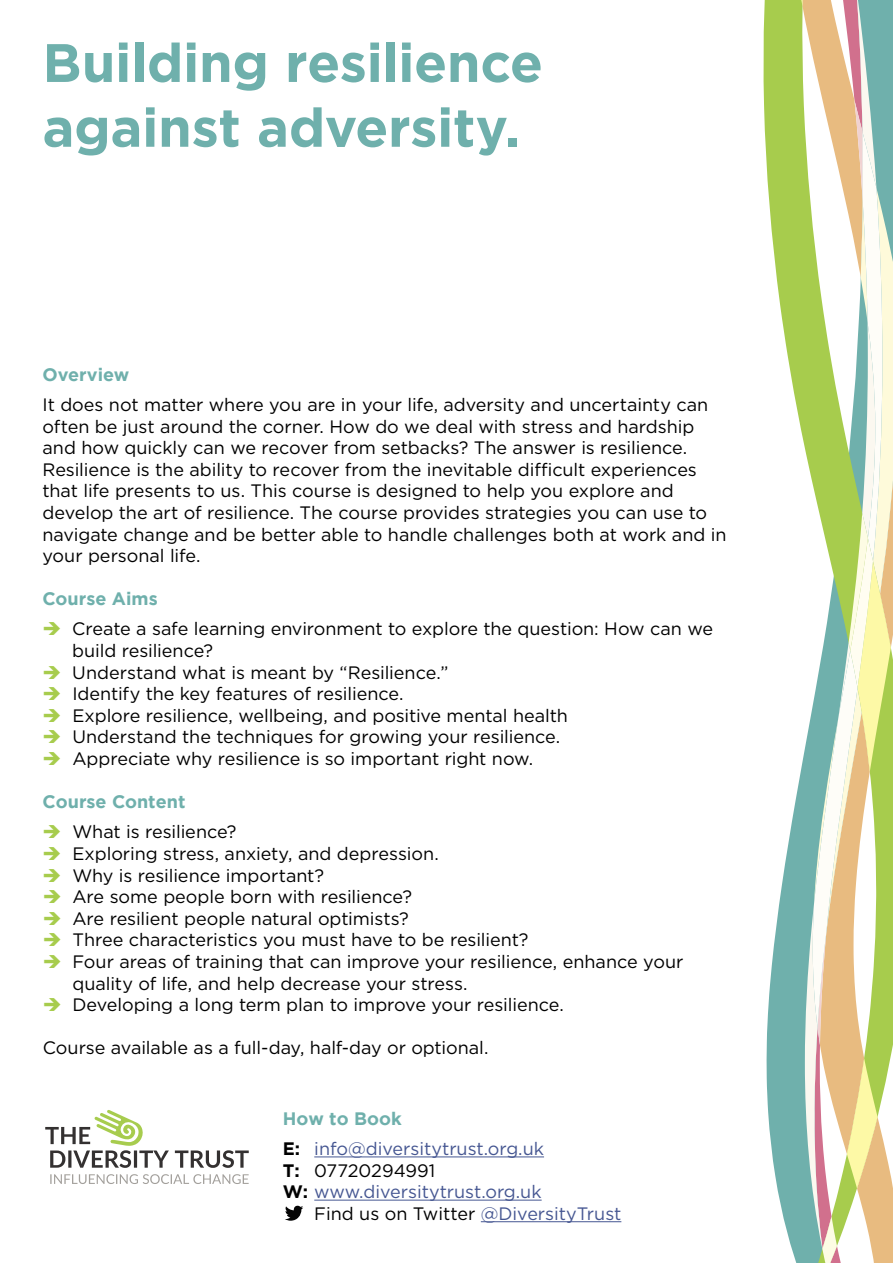
<style>
.page{position:relative;width:893px;height:1263px;background:#fff}
.page>*{position:absolute;margin:0;border:0;box-sizing:border-box;transform-origin:0 0}
.t1{font:700 54px/64.8px "Gotham";letter-spacing:-.005em;color:#6fb0ac}
.t2{font:18px/21.6px "Gotham";letter-spacing:-.005em;color:#000}
.t3{font:18px/30.2px "Gotham";color:#465792}
.t4{font:700 18px "Gotham";color:#6fb0ac}
.s1{color:#a7cc4d}
.s2{font-weight:700;color:#6fb0ac}
.s3{font-weight:700;color:#000}
.s4{font-weight:700}
.s5{color:#465792}
</style>
<div class="page">
<hr style="left:314px;top:1156px;width:230px;height:1px;background:#465792">
<hr style="left:314px;top:1200px;width:228px;height:1px;background:#465792">
<hr style="left:481px;top:1221px;width:140px;height:1px;background:#465792">
<img style="left:151px;top:1174px;width:90px;height:10px">
<img style="left:45px;top:1127px;width:45px;height:17px">
<img style="left:119px;top:1150px;width:130px;height:18px">
<svg style="left:95px;top:1110px;width:48px;height:36px"></svg>
<svg style="left:763px;top:0;width:22px;height:1223px"></svg>
<svg style="left:785px;top:932px;width:108px;height:331px"></svg>
<svg style="left:891px;top:0;width:2px;height:932px;background:#b8cd95"></svg>
<svg style="left:784px;top:0;width:107px;height:1188px"></svg>
<svg style="left:873px;top:0;width:9px;height:561px"></svg>
<svg style="left:805px;top:688px;width:52px;height:561px"></svg>
<svg style="left:798px;top:0;width:75px;height:688px"></svg>
<svg style="left:285px;top:1205px;width:18px;height:16px"></svg>
<h1 class="t1" style="left:43px;top:29px;width:502px">Building resilience against adversity.</h1>
<p class="t4" style="left:43px;top:364px;width:88px">Overview</p>
<p class="t2" style="left:43px;top:393px;width:685px">It does not matter where you are in your life, adversity and uncertainty can often be just around the corner. How do we deal with stress and hardship and how quickly can we recover from setbacks? The answer is resilience.<br>Resilience is the ability to recover from the inevitable difficult experiences that life presents to us. This course is designed to help you explore and develop the art of resilience. The course provides strategies you can use to navigate change and be better able to handle challenges both at work and in your personal life.</p>
<p class="t4" style="left:43px;top:588px;width:117px">Course Aims</p>
<p class="t2" style="left:72px;top:618px;width:642px;text-indent:-30px"><span class="s1">➔</span> Create a safe learning environment to explore the question: How can we build resilience?</p>
<p class="t2" style="left:43px;top:661px;width:407px"><span class="s1">➔</span> Understand what is meant by “Resilience.”</p>
<p class="t2" style="left:43px;top:683px;width:363px"><span class="s1">➔</span> Identify the key features of resilience.</p>
<p class="t2" style="left:43px;top:704px;width:527px"><span class="s1">➔</span> Explore resilience, wellbeing, and positive mental health</p>
<p class="t2" style="left:43px;top:726px;width:519px"><span class="s1">➔</span> Understand the techniques for growing your resilience.</p>
<p class="t2" style="left:43px;top:747px;width:492px"><span class="s1">➔</span> Appreciate why resilience is so important right now.</p>
<p class="t4" style="left:43px;top:791px;width:144px">Course Content</p>
<p class="t2" style="left:43px;top:821px;width:196px"><span class="s1">➔</span> What is resilience?</p>
<p class="t2" style="left:43px;top:842px;width:398px"><span class="s1">➔</span> Exploring stress, anxiety, and depression.</p>
<p class="t2" style="left:43px;top:864px;width:283px"><span class="s1">➔</span> Why is resilience important?</p>
<p class="t2" style="left:43px;top:886px;width:371px"><span class="s1">➔</span> Are some people born with resilience?</p>
<p class="t2" style="left:43px;top:907px;width:368px"><span class="s1">➔</span> Are resilient people natural optimists?</p>
<p class="t2" style="left:43px;top:929px;width:487px"><span class="s1">➔</span> Three characteristics you must have to be resilient?</p>
<p class="t2" style="left:72px;top:950px;width:612px;text-indent:-30px"><span class="s1">➔</span> Four areas of training that can improve your resilience, enhance your quality of life, and help decrease your stress.</p>
<p class="t2" style="left:43px;top:994px;width:523px"><span class="s1">➔</span> Developing a long term plan to improve your resilience.</p>
<p class="t2" style="left:43px;top:1037px;width:447px">Course available as a full-day, half-day or optional.</p>
<p class="t3" style="left:283px;top:1103px;width:263px"><span class="s2">How to Book<br></span><span class="s3">E:</span> info@diversitytrust.org.uk</p>
<p class="t2" style="left:283px;top:1159px;width:154px"><span class="s4">T:</span> 07720294991</p>
<p class="t3" style="left:283px;top:1176px;width:260px"><span class="s3">W:</span> www.diversitytrust.org.uk</p>
<p class="t2" style="left:314px;top:1202px;width:309px">Find us on Twitter <span class="s5">@DiversityTrust</span></p>
</div>
